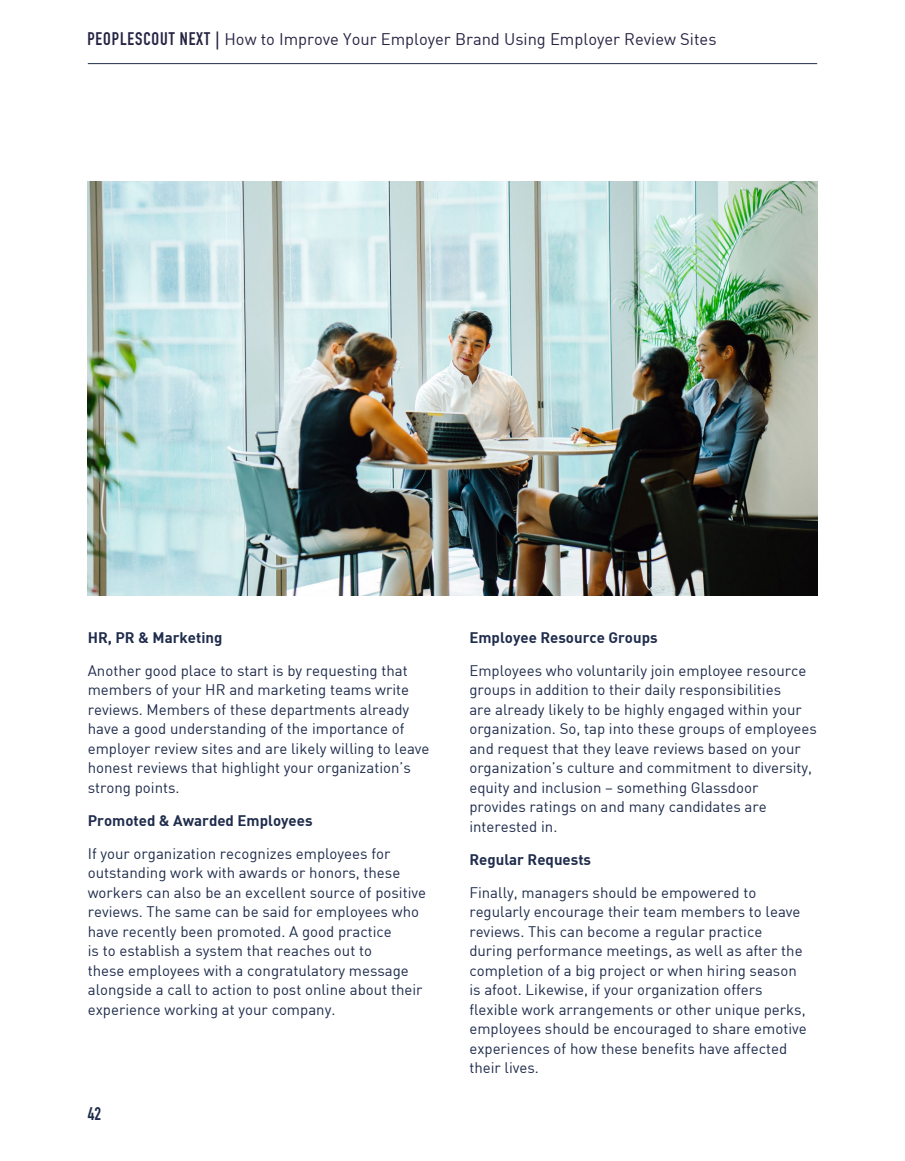
<style>
.page{position:relative;width:905px;height:1161px;background:#fff}
.page>*{position:absolute;margin:0;border:0;box-sizing:border-box;transform-origin:0 0}
.t1{font:700 18px "DIN Condensed";color:#1f2c4c}
.t2{font:16.5px "DIN";color:#262443}
.t3{font:15px/19.5px "DIN";color:#1f2c4c}
.t4{font:15px "DIN Bold";color:#1f2c4c}
.s1{font-family:"DIN Condensed";font-weight:700;font-size:18px}
</style>
<div class="page">
<hr style="left:88px;top:63px;width:729px;height:1px;background:#1f2c4c">
<img style="left:88px;top:181px;width:729px;height:415px">
<p class="t2" style="left:87px;top:29px;width:630px"><span class="s1">PEOPLESCOUT NEXT |</span> How to Improve Your Employer Brand Using Employer Review Sites</p>
<p class="t4" style="left:88px;top:627px;width:136px">HR, PR &amp; Marketing</p>
<p class="t3" style="left:88px;top:660px;width:343px">Another good place to start is by requesting that members of your HR and marketing teams write reviews. Members of these departments already have a good understanding of the importance of employer review sites and are likely willing to leave honest reviews that highlight your organization’s strong points.</p>
<p class="t4" style="left:88px;top:810px;width:226px">Promoted &amp; Awarded Employees</p>
<p class="t3" style="left:88px;top:843px;width:340px">If your organization recognizes employees for outstanding work with awards or honors, these workers can also be an excellent source of positive reviews. The same can be said for employees who have recently been promoted. A good practice<br>is to establish a system that reaches out to<br>these employees with a congratulatory message alongside a call to action to post online about their experience working at your company.</p>
<p class="t1" style="left:88px;top:1102px;width:15px">42</p>
<p class="t4" style="left:469px;top:627px;width:190px">Employee Resource Groups</p>
<p class="t3" style="left:469px;top:660px;width:349px">Employees who voluntarily join employee resource groups in addition to their daily responsibilities<br>are already likely to be highly engaged within your organization. So, tap into these groups of employees and request that they leave reviews based on your organization’s culture and commitment to diversity, equity and inclusion – something Glassdoor provides ratings on and many candidates are interested in.</p>
<p class="t4" style="left:469px;top:849px;width:123px">Regular Requests</p>
<p class="t3" style="left:469px;top:882px;width:339px">Finally, managers should be empowered to regularly encourage their team members to leave reviews. This can become a regular practice during performance meetings, as well as after the completion of a big project or when hiring season is afoot. Likewise, if your organization offers flexible work arrangements or other unique perks, employees should be encouraged to share emotive experiences of how these benefits have affected their lives.</p>
</div>
